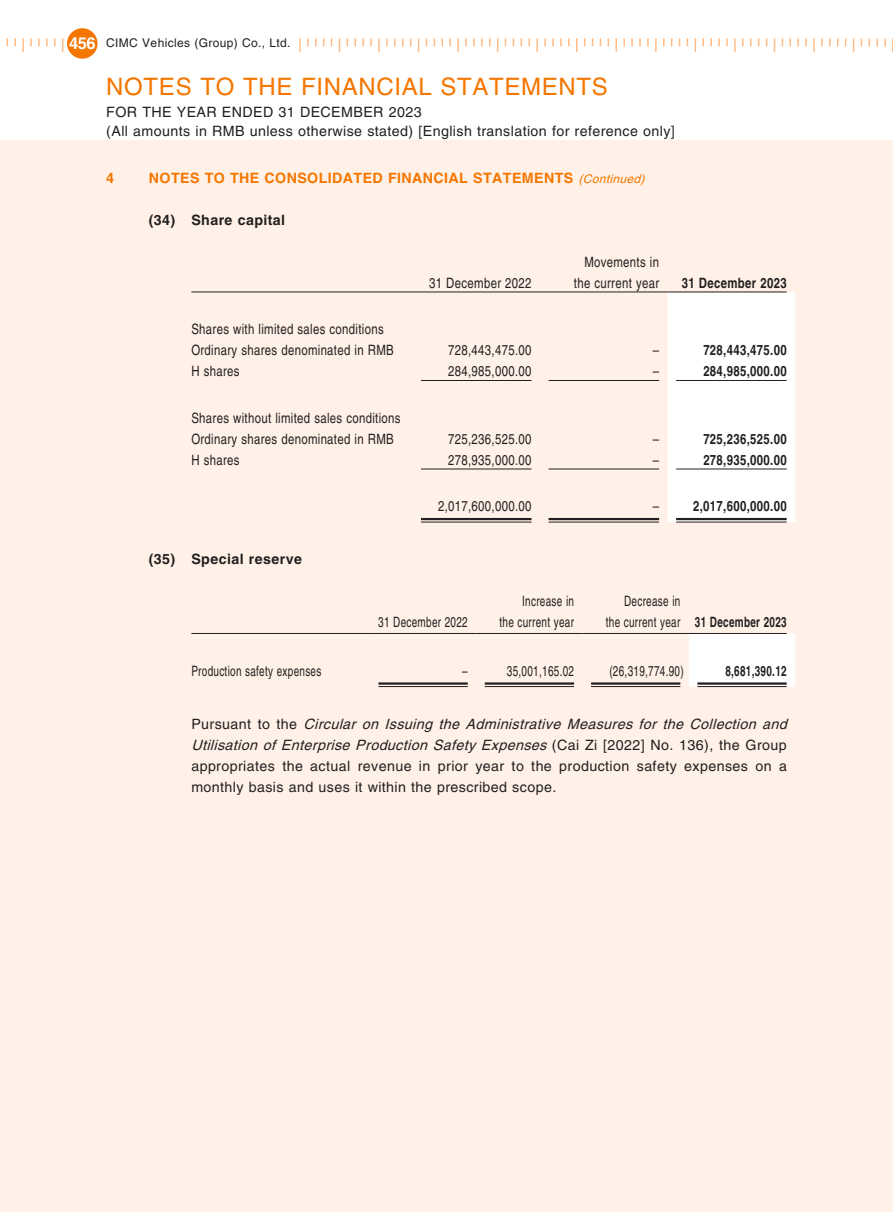
<style>
.page{position:relative;width:893px;height:1212px;background:#fff}
.page>*{position:absolute;margin:0;border:0;box-sizing:border-box;transform-origin:0 0}
.t1{font:24px "Helvetica LT Std";letter-spacing:.03em;color:#f47600}
.t2{font:14.25px/21px "Helvetica LT Std";letter-spacing:.03em;color:#231f20}
.t3{font:14.25px/21px "Helvetica LT Std";letter-spacing:.03em;color:#231f20;scale:.8 1}
.t4{font:14.25px/21px "Helvetica LT Std";letter-spacing:.03em;color:#231f20;text-align:right;scale:.7 1}
.t5{font:700 14.25px "Helvetica LT Std";letter-spacing:.03em;color:#231f20;scale:.8 1}
.t6{font:700 14.25px "Helvetica LT Std";letter-spacing:.03em;color:#f47600}
.t7{font:700 14.25px "Helvetica LT Std";letter-spacing:.03em;color:#231f20}
.t8{font:700 14.25px "Helvetica LT Std";letter-spacing:.03em;color:#231f20;scale:.7 1}
.t9{font:12px "Helvetica LT Std";letter-spacing:.03em;color:#231f20}
.s1{font-weight:700;font-size:16.5px;color:#fff}
.s2{font-weight:400;font-style:italic;font-size:12px}
.s3{font-weight:400}
.s4{font-weight:700}
.s5{font-style:italic}
</style>
<div class="page">
<div style="left:67px;top:28px;width:31px;height:31px;background:#f47600;border-radius:50%"></div>
<svg style="left:62px;top:38px;width:1px;height:14px"></svg>
<svg style="left:54px;top:38px;width:2px;height:8px"></svg>
<svg style="left:46px;top:38px;width:2px;height:8px"></svg>
<svg style="left:38px;top:38px;width:2px;height:8px"></svg>
<svg style="left:30px;top:38px;width:2px;height:8px"></svg>
<svg style="left:22px;top:38px;width:2px;height:14px"></svg>
<svg style="left:14px;top:38px;width:2px;height:8px"></svg>
<svg style="left:884px;top:38px;width:2px;height:8px"></svg>
<svg style="left:876px;top:38px;width:2px;height:8px"></svg>
<svg style="left:853px;top:38px;width:1px;height:14px"></svg>
<svg style="left:821px;top:38px;width:2px;height:8px"></svg>
<svg style="left:813px;top:38px;width:2px;height:14px"></svg>
<svg style="left:805px;top:38px;width:2px;height:8px"></svg>
<svg style="left:797px;top:38px;width:2px;height:8px"></svg>
<svg style="left:789px;top:38px;width:2px;height:8px"></svg>
<svg style="left:774px;top:38px;width:1px;height:14px"></svg>
<svg style="left:742px;top:38px;width:2px;height:8px"></svg>
<svg style="left:734px;top:38px;width:2px;height:14px"></svg>
<svg style="left:726px;top:38px;width:2px;height:8px"></svg>
<svg style="left:718px;top:38px;width:2px;height:8px"></svg>
<svg style="left:710px;top:38px;width:2px;height:8px"></svg>
<svg style="left:702px;top:38px;width:2px;height:8px"></svg>
<svg style="left:695px;top:38px;width:1px;height:14px"></svg>
<svg style="left:655px;top:38px;width:2px;height:14px"></svg>
<svg style="left:647px;top:38px;width:2px;height:8px"></svg>
<svg style="left:639px;top:38px;width:2px;height:8px"></svg>
<svg style="left:631px;top:38px;width:2px;height:8px"></svg>
<svg style="left:623px;top:38px;width:2px;height:8px"></svg>
<svg style="left:615px;top:38px;width:2px;height:14px"></svg>
<svg style="left:576px;top:38px;width:1px;height:14px"></svg>
<svg style="left:568px;top:38px;width:2px;height:8px"></svg>
<svg style="left:560px;top:38px;width:2px;height:8px"></svg>
<svg style="left:552px;top:38px;width:2px;height:8px"></svg>
<svg style="left:544px;top:38px;width:2px;height:8px"></svg>
<svg style="left:536px;top:38px;width:2px;height:14px"></svg>
<svg style="left:497px;top:38px;width:1px;height:14px"></svg>
<svg style="left:481px;top:38px;width:2px;height:8px"></svg>
<svg style="left:473px;top:38px;width:2px;height:8px"></svg>
<svg style="left:465px;top:38px;width:2px;height:8px"></svg>
<svg style="left:457px;top:38px;width:2px;height:14px"></svg>
<svg style="left:449px;top:38px;width:2px;height:8px"></svg>
<svg style="left:418px;top:38px;width:1px;height:14px"></svg>
<svg style="left:394px;top:38px;width:2px;height:8px"></svg>
<svg style="left:386px;top:38px;width:2px;height:8px"></svg>
<svg style="left:378px;top:38px;width:2px;height:14px"></svg>
<svg style="left:370px;top:38px;width:2px;height:8px"></svg>
<svg style="left:362px;top:38px;width:2px;height:8px"></svg>
<svg style="left:339px;top:38px;width:1px;height:14px"></svg>
<svg style="left:307px;top:38px;width:2px;height:8px"></svg>
<svg style="left:299px;top:38px;width:2px;height:14px"></svg>
<svg style="left:892px;top:38px;width:1px;height:14px"></svg>
<div style="left:0;top:140px;width:893px;height:1072px;background:#fff1e7"></div>
<div style="left:668px;top:292px;width:127px;height:230px;background:#fff"></div>
<hr style="left:191px;top:292px;width:221px;height:1px;background:#231f20">
<hr style="left:412px;top:292px;width:128px;height:1px;background:#231f20">
<hr style="left:540px;top:292px;width:128px;height:1px;background:#231f20">
<hr style="left:668px;top:292px;width:119px;height:1px;background:#231f20">
<hr style="left:421px;top:380px;width:110px;height:1px;background:#231f20">
<hr style="left:549px;top:380px;width:110px;height:1px;background:#231f20">
<hr style="left:676px;top:380px;width:111px;height:1px;background:#231f20">
<hr style="left:421px;top:469px;width:110px;height:1px;background:#231f20">
<hr style="left:549px;top:469px;width:110px;height:1px;background:#231f20">
<hr style="left:676px;top:469px;width:111px;height:1px;background:#231f20">
<hr style="left:421px;top:518px;width:110px;height:2px;background:#231f20">
<hr style="left:421px;top:522px;width:110px;height:1px;background:#231f20">
<hr style="left:549px;top:518px;width:110px;height:2px;background:#231f20">
<hr style="left:549px;top:522px;width:110px;height:1px;background:#231f20">
<hr style="left:676px;top:518px;width:111px;height:2px;background:#231f20">
<hr style="left:676px;top:522px;width:111px;height:1px;background:#231f20">
<div style="left:689px;top:634px;width:106px;height:53px;background:#fff"></div>
<hr style="left:191px;top:633px;width:179px;height:1px;background:#231f20">
<hr style="left:370px;top:633px;width:106px;height:1px;background:#231f20">
<hr style="left:476px;top:633px;width:107px;height:1px;background:#231f20">
<hr style="left:583px;top:633px;width:106px;height:1px;background:#231f20">
<hr style="left:689px;top:633px;width:98px;height:1px;background:#231f20">
<hr style="left:378px;top:682px;width:90px;height:3px;background:#231f20">
<hr style="left:378px;top:686px;width:90px;height:1px;background:#231f20">
<hr style="left:485px;top:682px;width:89px;height:3px;background:#231f20">
<hr style="left:485px;top:686px;width:89px;height:1px;background:#231f20">
<hr style="left:591px;top:682px;width:89px;height:3px;background:#231f20">
<hr style="left:591px;top:686px;width:89px;height:1px;background:#231f20">
<hr style="left:697px;top:682px;width:90px;height:3px;background:#231f20">
<hr style="left:697px;top:686px;width:90px;height:1px;background:#231f20">
<p class="t9" style="left:69px;top:36px;width:223px"><span class="s1">456</span> CIMC Vehicles (Group) Co., Ltd.</p>
<h1 class="t1" style="left:106px;top:73px;width:503px">NOTES TO THE FINANCIAL STATEMENTS</h1>
<p class="t2" style="left:106px;top:102px;width:570px;line-height:19.5px">FOR THE YEAR ENDED 31 DECEMBER 2023<br>(All amounts in RMB unless otherwise stated) [English translation for reference only]</p>
<p class="t6" style="left:106px;top:169px;width:9px">4</p>
<p class="t6" style="left:149px;top:169px;width:501px">NOTES TO THE CONSOLIDATED FINANCIAL STATEMENTS <span class="s2">(Continued)</span></p>
<p class="t7" style="left:149px;top:211px;width:138px">(34) Share capital</p>
<p class="t3" style="left:429px;top:272px;width:129px">31 December 2022</p>
<p class="t3" style="left:574px;top:251px;width:108px;text-align:right">Movements in the current year</p>
<p class="t5" style="left:682px;top:274px;width:133px">31 December 2023</p>
<p class="t3" style="left:191px;top:319px;width:255px">Shares with limited sales conditions<br>Ordinary shares denominated in RMB</p>
<p class="t3" style="left:448px;top:340px;width:106px">728,443,475.00</p>
<p class="t3" style="left:653px;top:340px;width:9px">–</p>
<p class="t5" style="left:703px;top:342px;width:106px">728,443,475.00</p>
<p class="t3" style="left:191px;top:361px;width:62px">H shares</p>
<p class="t3" style="left:448px;top:361px;width:106px">284,985,000.00</p>
<p class="t3" style="left:653px;top:361px;width:9px">–</p>
<p class="t5" style="left:703px;top:363px;width:106px">284,985,000.00</p>
<p class="t3" style="left:191px;top:407px;width:263px">Shares without limited sales conditions<br>Ordinary shares denominated in RMB</p>
<p class="t3" style="left:448px;top:428px;width:106px">725,236,525.00</p>
<p class="t3" style="left:653px;top:428px;width:9px">–</p>
<p class="t5" style="left:703px;top:430px;width:106px">725,236,525.00</p>
<p class="t3" style="left:191px;top:449px;width:62px">H shares</p>
<p class="t3" style="left:448px;top:449px;width:106px">278,935,000.00</p>
<p class="t3" style="left:653px;top:449px;width:9px">–</p>
<p class="t5" style="left:703px;top:451px;width:106px">278,935,000.00</p>
<p class="t3" style="left:438px;top:496px;width:118px">2,017,600,000.00</p>
<p class="t5" style="left:653px;top:498px;width:169px"><span class="s3">–</span> 2,017,600,000.00</p>
<p class="t7" style="left:149px;top:551px;width:155px">(35) Special reserve</p>
<p class="t4" style="left:378px;top:612px;width:129px">31 December 2022</p>
<p class="t4" style="left:499px;top:591px;width:108px">Increase in<br>the current year</p>
<p class="t4" style="left:606px;top:591px;width:260px;text-align:left;text-indent:18px">Decrease in<br>the current year <span class="s4">31 December 2023</span></p>
<p class="t4" style="left:191px;top:660px;width:187px">Production safety expenses</p>
<p class="t4" style="left:462px;top:660px;width:9px">–</p>
<p class="t4" style="left:507px;top:660px;width:97px">35,001,165.02</p>
<p class="t4" style="left:609px;top:660px;width:108px">(26,319,774.90)</p>
<p class="t8" style="left:725px;top:662px;width:89px">8,681,390.12</p>
<p class="t2" style="left:191px;top:713px;width:601px">P u r s u a n t t o t h e <span class="s5">Circular on Issuing the Administrative Measures for the Collection and Utilisation of Enterprise Production Safety Expenses</span> ( C a i Z i [ 2 0 2 2 ] N o . 1 3 6 ) , t h e G r o u p appropriates the actual revenue in prior year to the production safety expenses on a monthly basis and uses it within the prescribed scope.</p>
</div>
